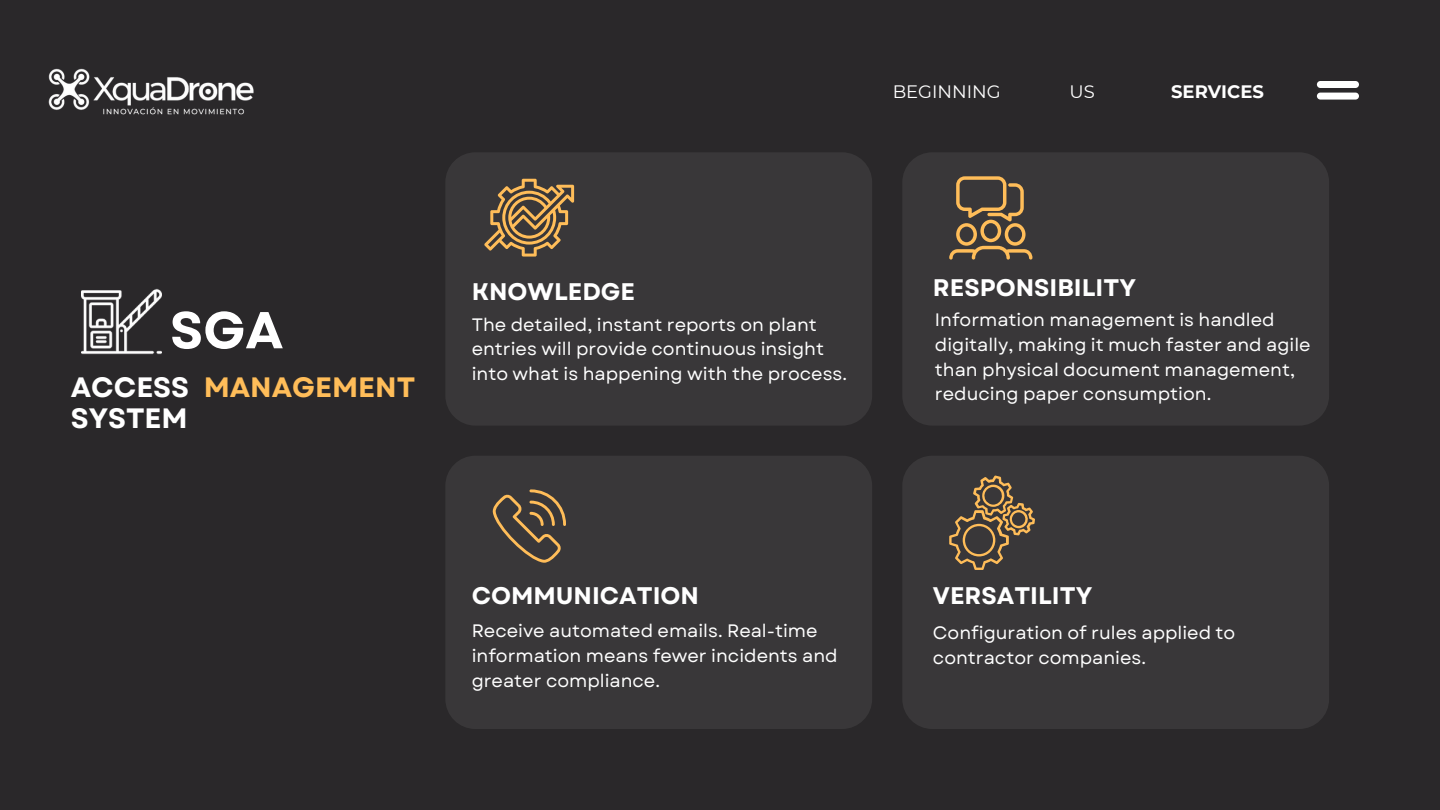
<style>
.page{position:relative;width:1440px;height:810px;background:#2a282a}
.page>*{position:absolute;margin:0;border:0;box-sizing:border-box;transform-origin:0 0}
.t1{font:700 51.8px "Garet";color:#fff}
.t2{font:700 28px/30.8px "Garet";color:#fff}
.t3{font:700 24px "Garet";color:#fff}
.t4{font:18px/24.8px "Garet";color:#fff}
.t5{font:18px "Montserrat";color:#fff}
.t6{font:700 18px "Montserrat";color:#fff}
.s1{color:#ffbd59}
</style>
<div class="page">
<div style="left:445px;top:152px;width:427px;height:274px;background:#393739;border-radius:30px"></div>
<div style="left:902px;top:152px;width:427px;height:274px;background:#393739;border-radius:30px"></div>
<div style="left:445px;top:456px;width:427px;height:273px;background:#393739;border-radius:30px"></div>
<div style="left:902px;top:456px;width:427px;height:273px;background:#393739;border-radius:30px"></div>
<svg style="left:949px;top:176px;width:83px;height:84px"></svg>
<svg style="left:492px;top:489px;width:74px;height:74px"></svg>
<svg style="left:484px;top:179px;width:90px;height:78px"></svg>
<div style="left:1317px;top:81px;width:42px;height:7px;background:#fff;border-radius:4px"></div>
<div style="left:1317px;top:93px;width:42px;height:7px;background:#fff;border-radius:4px"></div>
<img style="left:48px;top:68px;width:42px;height:42px">
<img style="left:93px;top:77px;width:161px;height:38px">
<img style="left:81px;top:288px;width:80px;height:67px">
<svg style="left:949px;top:475px;width:86px;height:95px"></svg>
<p class="t3" style="left:472px;top:275px;width:165px">KNOWLEDGE</p>
<h5 class="t5" style="left:893px;top:81px;width:110px">BEGINNING</h5>
<h3 class="t5" style="left:1070px;top:81px;width:27px">US</h3>
<p class="t6" style="left:1171px;top:81px;width:94px">SERVICES</p>
<p class="t3" style="left:933px;top:270px;width:205px">RESPONSIBILITY</p>
<p class="t1" style="left:170px;top:293px;width:115px">SGA</p>
<h3 class="t4" style="left:935px;top:308px;width:377px">Information management is handled digitally, making it much faster and agile than physical document management, reducing paper consumption.</h3>
<p class="t4" style="left:472px;top:312px;width:377px">The detailed, instant reports on plant entries will provide continuous insight into what is happening with the process.</p>
<h5 class="t2" style="left:71px;top:372px;width:346px">ACCESS <span class="s1">MANAGEMENT<br></span>SYSTEM</h5>
<h1 class="t3" style="left:472px;top:578px;width:229px">COMMUNICATION</h1>
<p class="t4" style="left:472px;top:618px;width:368px">Receive automated emails. Real-time information means fewer incidents and greater compliance.</p>
<p class="t3" style="left:933px;top:578px;width:161px">VERSATILITY</p>
<h2 class="t4" style="left:933px;top:620px;width:304px">Configuration of rules applied to contractor companies.</h2>
</div>
